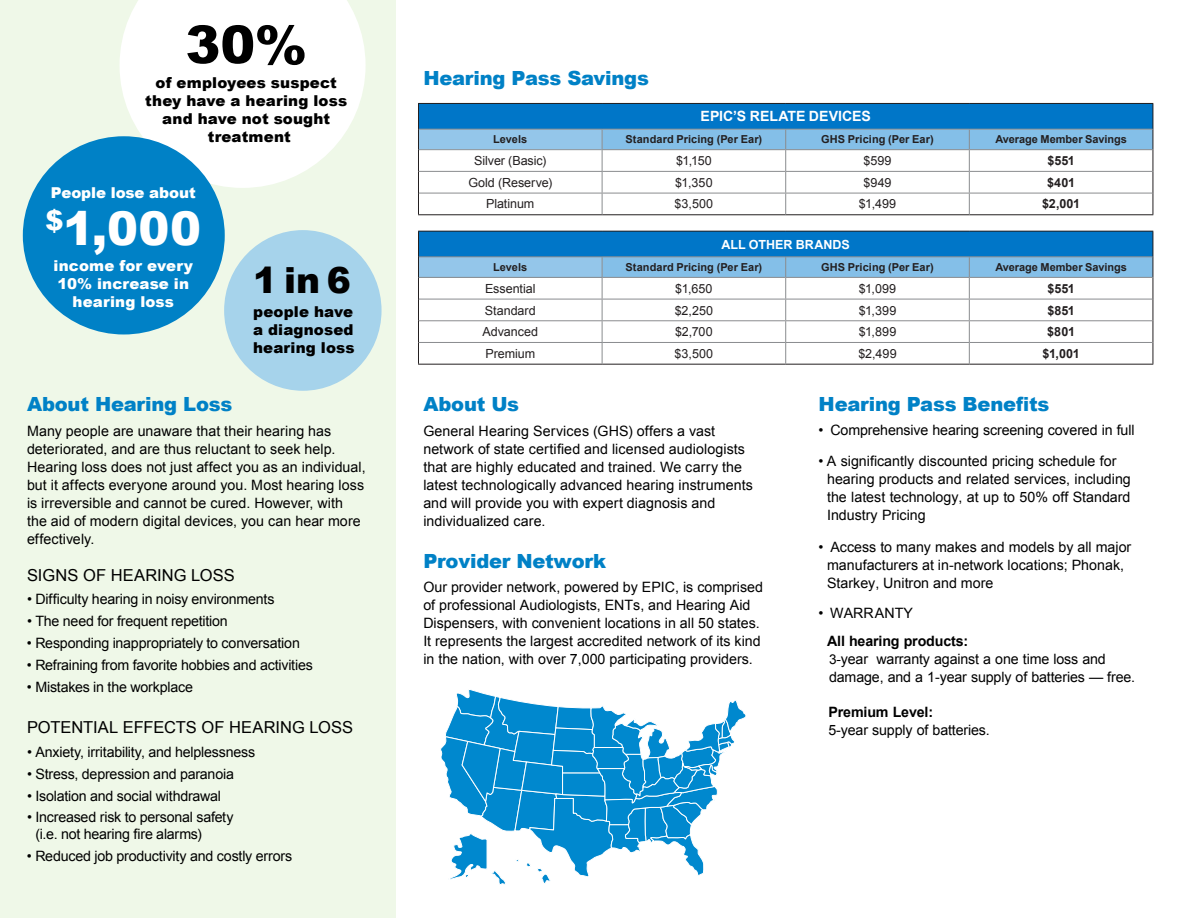
<style>
.page{position:relative;width:1188px;height:918px;background:#fff}
.page>*{position:absolute;margin:0;border:0;box-sizing:border-box;transform-origin:0 0}
.t1{font:900 52.5px "Arial";color:#000}
.t2{font:900 46.5px "Arial";color:#fff}
.t3{font:900 36px "Arial";color:#000}
.t4{font:900 19.5px "Arial";letter-spacing:-.01em;color:#0081c6}
.t5{font:16.5px "Arial";color:#000}
.t6{font:900 15px/18px "Arial";letter-spacing:.01em;color:#000;text-align:justify}
.t7{font:900 15px/18px "Arial";letter-spacing:.01em;color:#fff;text-align:center}
.t8{font:14.25px/18px "Arial";color:#000}
.t9{font:14.25px/18px "Arial";color:#000}
.t10{font:700 14.25px "Arial";letter-spacing:-.01em;color:#000}
.t11{font:700 14.1px "Arial";color:#fff}
.t12{font:12.6px "Arial";letter-spacing:-.005em;color:#231f20}
.t13{font:700 12.6px "Arial";letter-spacing:-.01em;color:#231f20}
.t14{font:700 12.6px "Arial";color:#fff}
.t15{font:700 10.95px "Arial";letter-spacing:.005em;color:#231f20}
.s1{font-style:inherit}
.s2{font-weight:700}
.s3{font-size:13.5px}
</style>
<div class="page">
<div style="left:0;top:0;width:396px;height:918px;background:#eff8e8"></div>
<div style="left:224px;top:230px;width:158px;height:161px;background:#a6d3eb;border-radius:50%"></div>
<svg style="left:120px;top:0;width:246px;height:188px;background:#fdfefc"></svg>
<div style="left:23px;top:136px;width:202px;height:198px;background:#0081c6;border-radius:50%"></div>
<svg style="left:440px;top:690px;width:306px;height:195px"></svg>
<div style="left:418px;top:103px;width:735px;height:26px;background:#0076c8"></div>
<div style="left:418px;top:129px;width:184px;height:21px;background:#94c6ea"></div>
<hr style="left:418px;top:214px;width:184px;height:1px;background:#231f20">
<hr style="left:602px;top:214px;width:184px;height:1px;background:#231f20">
<hr style="left:786px;top:214px;width:183px;height:1px;background:#231f20">
<hr style="left:969px;top:214px;width:184px;height:1px;background:#231f20">
<hr style="left:419px;top:171px;width:183px;height:1px;background:#8a8c8f">
<hr style="left:419px;top:193px;width:183px;height:1px;background:#8a8c8f">
<svg style="left:602px;top:104px;width:552px;height:110px"></svg>
<hr style="left:418px;top:103px;width:184px;height:1px;background:#231f20">
<hr style="left:602px;top:103px;width:184px;height:1px;background:#231f20">
<hr style="left:786px;top:103px;width:183px;height:1px;background:#231f20">
<hr style="left:969px;top:103px;width:184px;height:1px;background:#231f20">
<svg style="left:418px;top:104px;width:1px;height:110px"></svg>
<hr style="left:419px;top:129px;width:183px;height:1px;background:#8a8c8f">
<hr style="left:419px;top:149px;width:183px;height:1px;background:#939598">
<div style="left:418px;top:231px;width:735px;height:26px;background:#0076c8"></div>
<div style="left:418px;top:257px;width:184px;height:20px;background:#94c6ea"></div>
<hr style="left:418px;top:364px;width:184px;height:1px;background:#231f20">
<hr style="left:602px;top:364px;width:184px;height:1px;background:#231f20">
<hr style="left:786px;top:364px;width:183px;height:1px;background:#231f20">
<hr style="left:969px;top:364px;width:184px;height:1px;background:#231f20">
<hr style="left:419px;top:277px;width:183px;height:1px;background:#8a8c8f">
<hr style="left:419px;top:299px;width:183px;height:1px;background:#8a8c8f">
<hr style="left:419px;top:320px;width:183px;height:1px;background:#8a8c8f">
<hr style="left:419px;top:342px;width:183px;height:1px;background:#8a8c8f">
<svg style="left:602px;top:232px;width:552px;height:132px"></svg>
<hr style="left:418px;top:231px;width:184px;height:1px;background:#231f20">
<hr style="left:602px;top:231px;width:184px;height:1px;background:#231f20">
<hr style="left:786px;top:231px;width:183px;height:1px;background:#231f20">
<hr style="left:969px;top:231px;width:184px;height:1px;background:#231f20">
<svg style="left:418px;top:232px;width:1px;height:132px"></svg>
<hr style="left:419px;top:256px;width:183px;height:1px;background:#8a8c8f">
<h1 class="t1" style="left:185px;top:6px;width:123px">30%</h1>
<p class="t6" style="left:145px;top:91px;width:203px;text-align:center">they have a hearing loss and have not sought treatment</p>
<p class="t6" style="left:156px;top:73px;width:183px">of employees suspect</p>
<p class="t7" style="left:51px;top:183px;width:146px">People lose about</p>
<h2 class="t2" style="left:46px;top:195px;width:157px"><sup>$</sup>1,000</h2>
<p class="t7" style="left:54px;top:256px;width:141px">income for every<br>10% increase in hearing loss</p>
<h3 class="t3" style="left:253px;top:254px;width:99px">1 in 6</h3>
<p class="t6" style="left:253px;top:303px;width:103px">people have a diagnosed hearing loss</p>
<h3 class="t4" style="left:27px;top:390px;width:207px">About Hearing Loss</h3>
<p class="t8" style="left:27px;top:422px;width:340px">Many people are unaware that their hearing has deteriorated, and are thus reluctant to seek help.<br>Hearing loss does not just affect you as an individual, but it affects everyone around you. Most hearing loss is irreversible and cannot be cured. However, with the aid of modern digital devices, you can hear more effectively.</p>
<p class="t5" style="left:27px;top:565px;width:209px">SIGNS OF HEARING LOSS</p>
<p class="t8" style="left:27px;top:591px;width:249px">• Difficulty hearing in noisy environments</p>
<p class="t8" style="left:27px;top:613px;width:202px">• The need for frequent repetition</p>
<p class="t8" style="left:27px;top:634px;width:274px">• Responding inappropriately to conversation</p>
<p class="t8" style="left:27px;top:656px;width:287px">• Refraining from favorite hobbies and activities</p>
<p class="t8" style="left:27px;top:678px;width:168px">• Mistakes in the workplace</p>
<p class="t5" style="left:27px;top:717px;width:328px">POTENTIAL EFFECTS OF HEARING LOSS</p>
<p class="t8" style="left:27px;top:743px;width:230px">• Anxiety, irritability, and helplessness</p>
<p class="t8" style="left:27px;top:765px;width:208px">• Stress, depression and paranoia</p>
<p class="t8" style="left:27px;top:787px;width:196px">• Isolation and social withdrawal</p>
<p class="t8" style="left:35px;top:809px;width:200px;line-height:16.5px;text-indent:-8px">• Increased risk to personal safety (i.e. not hearing fire alarms)</p>
<p class="t8" style="left:27px;top:847px;width:267px">• Reduced job productivity and costly errors</p>
<h3 class="t4" style="left:423px;top:64px;width:227px">Hearing Pass Savings</h3>
<p class="t11" style="left:701px;top:107px;width:172px">EPIC’S RELATE DEVICES</p>
<p class="t15" style="left:493px;top:132px;width:36px">Levels</p>
<p class="t15" style="left:626px;top:132px;width:138px">Standard Pricing (Per Ear)</p>
<p class="t15" style="left:821px;top:132px;width:114px">GHS Pricing (Per Ear)</p>
<p class="t15" style="left:995px;top:132px;width:133px">Average Member Savings</p>
<p class="t12" style="left:474px;top:152px;width:74px">Silver (Basic)</p>
<p class="t12" style="left:676px;top:152px;width:37px">$1,150</p>
<p class="t12" style="left:863px;top:152px;width:30px">$599</p>
<p class="t13" style="left:1047px;top:152px;width:29px">$551</p>
<p class="t12" style="left:468px;top:174px;width:85px">Gold (Reserve)</p>
<p class="t12" style="left:675px;top:174px;width:39px">$1,350</p>
<p class="t12" style="left:863px;top:174px;width:30px">$949</p>
<p class="t13" style="left:1047px;top:174px;width:29px">$401</p>
<p class="t12" style="left:486px;top:196px;width:50px">Platinum</p>
<p class="t12" style="left:675px;top:196px;width:40px">$3,500</p>
<p class="t12" style="left:859px;top:196px;width:39px">$1,499</p>
<p class="t13" style="left:1042px;top:196px;width:40px">$2,001</p>
<p class="t14" style="left:721px;top:236px;width:130px">ALL OTHER BRANDS</p>
<p class="t15" style="left:493px;top:260px;width:36px">Levels</p>
<p class="t15" style="left:626px;top:260px;width:138px">Standard Pricing (Per Ear)</p>
<p class="t15" style="left:821px;top:260px;width:114px">GHS Pricing (Per Ear)</p>
<p class="t15" style="left:995px;top:260px;width:133px">Average Member Savings</p>
<p class="t12" style="left:485px;top:280px;width:52px">Essential</p>
<p class="t12" style="left:675px;top:280px;width:39px">$1,650</p>
<p class="t12" style="left:859px;top:280px;width:39px">$1,099</p>
<p class="t13" style="left:1047px;top:280px;width:29px">$551</p>
<p class="t12" style="left:485px;top:302px;width:52px">Standard</p>
<p class="t12" style="left:675px;top:302px;width:40px">$2,250</p>
<p class="t12" style="left:859px;top:302px;width:39px">$1,399</p>
<p class="t13" style="left:1047px;top:302px;width:29px">$851</p>
<p class="t12" style="left:483px;top:324px;width:57px">Advanced</p>
<p class="t12" style="left:675px;top:324px;width:39px">$2,700</p>
<p class="t12" style="left:859px;top:324px;width:39px">$1,899</p>
<p class="t13" style="left:1047px;top:323px;width:29px">$801</p>
<p class="t12" style="left:485px;top:345px;width:51px">Premium</p>
<p class="t12" style="left:675px;top:345px;width:40px">$3,500</p>
<p class="t12" style="left:858px;top:345px;width:40px">$2,499</p>
<p class="t13" style="left:1042px;top:345px;width:39px">$1,001</p>
<h3 class="t4" style="left:423px;top:390px;width:97px">About Us</h3>
<p class="t8" style="left:423px;top:422px;width:331px">General Hearing Services (GHS) offers a vast network of state certified and licensed audiologists that are highly educated and trained. We carry the latest technologically advanced hearing instruments and will provide you with expert diagnosis and individualized care.</p>
<h3 class="t4" style="left:423px;top:547px;width:184px">Provider Network</h3>
<p class="t9" style="left:423px;top:578px;width:341px">Our provider network, powered by EPIC, is comprised of professional Audiologists, ENTs, and Hearing Aid Dispensers, with convenient locations in all 50 states.<br>It represents the largest accredited network of its kind in the nation, with over 7,000 participating providers.</p>
<h3 class="t4" style="left:819px;top:390px;width:232px">Hearing Pass Benefits</h3>
<p class="t8" style="left:819px;top:421px;width:317px">• Comprehensive hearing screening covered in full</p>
<p class="t9" style="left:827px;top:453px;width:305px;text-indent:-8px"><span class="s1">•</span> A significantly discounted pricing schedule for hearing products and related services, including the latest technology, at up to 50% off Standard Industry Pricing</p>
<p class="t8" style="left:827px;top:538px;width:306px;text-indent:-8px">• Access to many makes and models by all major manufacturers at in-network locations; Phonak,<br>Starkey, Unitron and more</p>
<p class="t8" style="left:819px;top:604px;width:96px">• WARRANTY</p>
<p class="t9" style="left:827px;top:632px;width:310px"><span class="s2">All hearing products:<br></span><span class="s3">3-</span>year warranty against a one time loss and damage, and a 1-year supply of batteries — free.</p>
<p class="t10" style="left:828px;top:703px;width:106px">Premium Level:</p>
<p class="t9" style="left:828px;top:721px;width:163px">5-year supply of batteries.</p>
</div>
